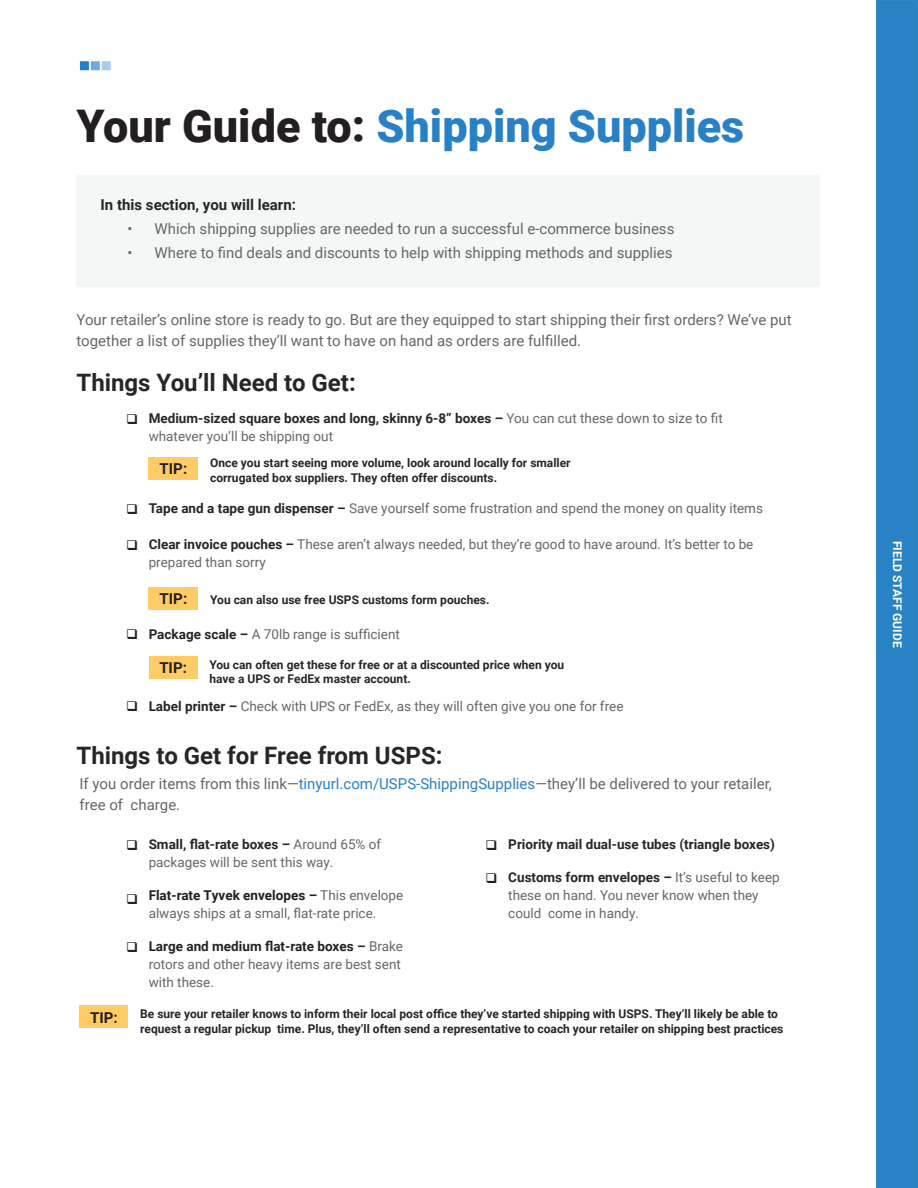
<style>
.page{position:relative;width:918px;height:1188px;background:#fff}
.page>*{position:absolute;margin:0;border:0;box-sizing:border-box;transform-origin:0 0}
.t1{font:900 45px "Roboto";color:#2881c4}
.t2{font:700 24px "Roboto";color:#262626}
.t3{font:15px/21px "Roboto";color:#656666}
.t4{font:700 15px "Roboto";color:#262626}
.t5{font:700 15px "Roboto";color:#231f20}
.t6{font:13.5px/18px "Roboto";color:#656666}
.t7{font:700 13.5px "Roboto";color:#262626}
.t8{font:700 12px/14.4px "Roboto";color:#262626}
.t9{font:700 12px "Roboto";color:#fff}
.s1{color:#231f20}
.s2{font-weight:700;color:#262626}
.s3{color:#2182c9}
.s4{color:#2881c4}
.s5{font-weight:700;color:#231f20}
.s6{font-weight:700;color:#242424}
</style>
<div class="page">
<svg style="left:876px;top:0;width:42px;height:1188px;background:#2982c4"></svg>
<svg style="left:80px;top:61px;width:31px;height:9px"></svg>
<div style="left:76px;top:175px;width:744px;height:111px;background:#f5f7f7"></div>
<div style="left:149px;top:458px;width:49px;height:22px;background:#fecb64"></div>
<div style="left:149px;top:587px;width:49px;height:22px;background:#fecb64"></div>
<div style="left:149px;top:656px;width:49px;height:22px;background:#fecb64"></div>
<div style="left:80px;top:1006px;width:48px;height:22px;background:#fecb64"></div>
<p class="t1" style="left:76px;top:95px;width:669px"><span class="s1">Your Guide to:</span> Shipping Supplies</p>
<p class="t4" style="left:101px;top:194px;width:197px">In this section, you will learn:</p>
<p class="t3" style="left:128px;top:217px;width:548px">• Which shipping supplies are needed to run a successful e-commerce business</p>
<p class="t3" style="left:128px;top:241px;width:546px">• Where to find deals and discounts to help with shipping methods and supplies</p>
<p class="t3" style="left:76px;top:309px;width:717px">Your retailer’s online store is ready to go. But are they equipped to start shipping their first orders? We’ve put together a list of supplies they’ll want to have on hand as orders are fulfilled.</p>
<p class="t2" style="left:76px;top:365px;width:281px">Things You’ll Need to Get:</p>
<p class="t6" style="left:149px;top:409px;width:576px"><span class="s2">Medium-sized square boxes and long, skinny 6-8” boxes –</span> You can cut these down to size to fit whatever you’ll be shipping out</p>
<p class="t5" style="left:160px;top:458px;width:29px">TIP:</p>
<p class="t8" style="left:210px;top:455px;width:362px">Once you start seeing more volume, look around locally for smaller corrugated box suppliers. They often offer discounts.</p>
<p class="t6" style="left:149px;top:499px;width:616px"><span class="s2">Tape and a tape gun dispenser –</span> Save yourself some frustration and spend the money on quality items</p>
<p class="t6" style="left:149px;top:535px;width:606px"><span class="s2">Clear invoice pouches –</span> These aren’t always needed, but they’re good to have around. It’s better to be prepared than sorry</p>
<p class="t5" style="left:160px;top:588px;width:29px">TIP:</p>
<p class="t8" style="left:210px;top:592px;width:281px">You can also use free USPS customs form pouches.</p>
<p class="t6" style="left:149px;top:625px;width:253px"><span class="s2">Package scale –</span> A 70lb range is sufficient</p>
<p class="t5" style="left:159px;top:657px;width:29px">TIP:</p>
<p class="t8" style="left:209px;top:657px;width:356px">You can often get these for free or at a discounted price when you have a UPS or FedEx master account.</p>
<p class="t6" style="left:149px;top:697px;width:476px"><span class="s2">Label printer –</span> Check with UPS or FedEx, as they will often give you one for free</p>
<p class="t2" style="left:76px;top:738px;width:368px">Things to Get for Free from USPS:</p>
<p class="t3" style="left:80px;top:773px;width:694px">If you order items from this link—<span class="s3">t</span><span class="s4">inyurl.com/USPS-ShippingSupplies</span>—they’ll be delivered to your retailer, free of charge.</p>
<p class="t5" style="left:90px;top:1007px;width:29px">TIP:</p>
<p class="t6" style="left:149px;top:834px;width:234px"><span class="s2">Small, flat-rate boxes –</span> Around 65% of packages will be sent this way.</p>
<p class="t6" style="left:149px;top:885px;width:256px"><span class="s5">Flat-rate Tyvek envelopes –</span> This envelope always ships at a small, flat-rate price.</p>
<p class="t6" style="left:149px;top:936px;width:256px"><span class="s6">Large and medium flat-rate boxes –</span> Brake rotors and other heavy items are best sent with these.</p>
<p class="t7" style="left:508px;top:835px;width:268px">Priority mail dual-use tubes (triangle boxes)</p>
<p class="t6" style="left:508px;top:867px;width:273px"><span class="s2">Customs form envelopes –</span> It’s useful to keep these on hand. You never know when they could come in handy.</p>
<p class="t8" style="left:140px;top:1007px;width:645px">Be sure your retailer knows to inform their local post office they’ve started shipping with USPS. They’ll likely be able to request a regular pickup time. Plus, they’ll often send a representative to coach your retailer on shipping best practices</p>
<p class="t9" style="left:906px;top:541px;width:108px;rotate:90deg">FIELD STAFF GUIDE</p>
</div>
